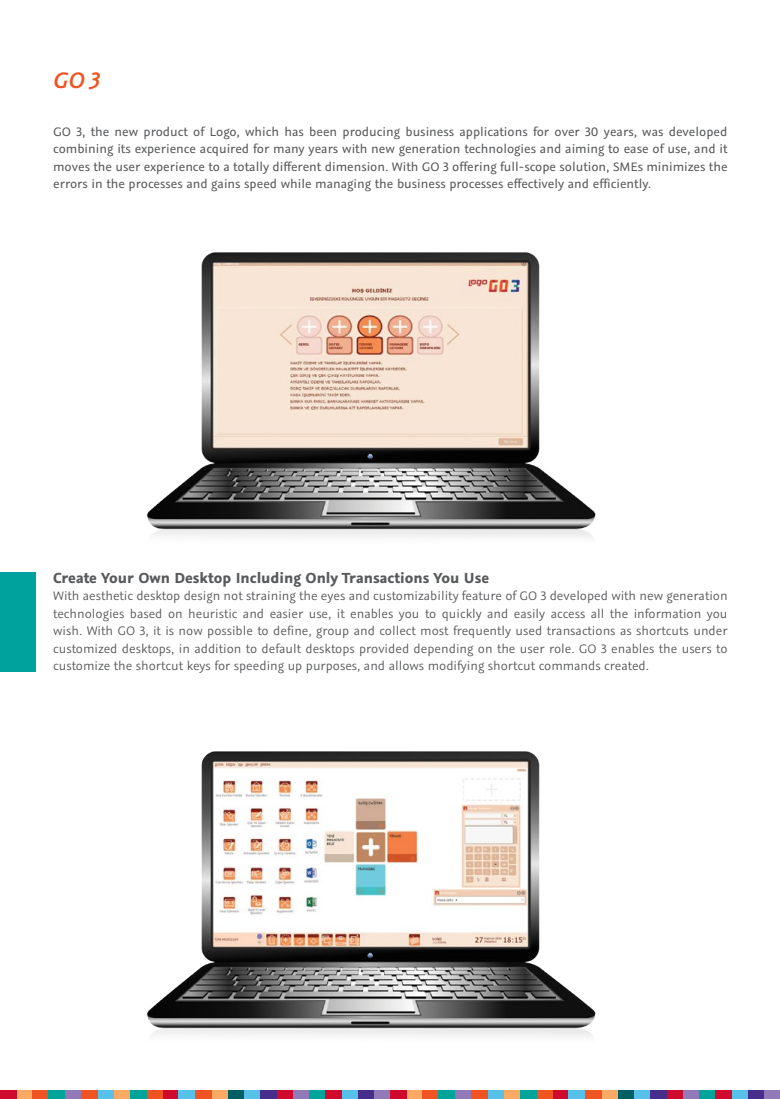
<style>
.page{position:relative;width:780px;height:1099px;background:#fff}
.page>*{position:absolute;margin:0;border:0;box-sizing:border-box;transform-origin:0 0}
.t1{font:italic 25px "Graublau Sans Smbold";color:#f05423}
.t2{font:700 16.25px "Graublau Sans";color:#58595b}
.t3{font:13.75px/17.5px "Graublau Sans";color:#58595b;text-align:justify}
.t4{font:13.75px/17.5px "Graublau Sans";color:#58595b;text-align:justify}
</style>
<div class="page">
<img style="left:146px;top:252px;width:450px;height:286px">
<div style="left:0;top:572px;width:35px;height:99px;background:#00a29d"></div>
<div style="left:16px;top:1090px;width:17px;height:8px;background:#faaa64"></div>
<div style="left:33px;top:1090px;width:16px;height:8px;background:#f05423"></div>
<div style="left:65px;top:1090px;width:16px;height:8px;background:#9279b7"></div>
<div style="left:162px;top:1090px;width:17px;height:8px;background:#d00a2c"></div>
<div style="left:309px;top:1090px;width:16px;height:8px;background:#00a49a"></div>
<div style="left:374px;top:1090px;width:16px;height:8px;background:#9279b7"></div>
<div style="left:357px;top:1090px;width:17px;height:8px;background:#472d8c"></div>
<div style="left:341px;top:1090px;width:16px;height:8px;background:#58c1e9"></div>
<div style="left:325px;top:1090px;width:16px;height:8px;background:#d00a2c"></div>
<div style="left:292px;top:1090px;width:17px;height:8px;background:#9279b7"></div>
<div style="left:276px;top:1090px;width:16px;height:8px;background:#d00a2c"></div>
<div style="left:260px;top:1090px;width:16px;height:8px;background:#472d8c"></div>
<div style="left:244px;top:1090px;width:16px;height:8px;background:#58c1e9"></div>
<div style="left:227px;top:1090px;width:17px;height:8px;background:#005f62"></div>
<div style="left:211px;top:1090px;width:16px;height:8px;background:#faaa64"></div>
<div style="left:195px;top:1090px;width:16px;height:8px;background:#f05423"></div>
<div style="left:179px;top:1090px;width:16px;height:8px;background:#58c1e9"></div>
<div style="left:146px;top:1090px;width:16px;height:8px;background:#f05423"></div>
<div style="left:130px;top:1090px;width:16px;height:8px;background:#00a49a"></div>
<div style="left:114px;top:1090px;width:16px;height:8px;background:#faaa64"></div>
<div style="left:98px;top:1090px;width:16px;height:8px;background:#58c1e9"></div>
<div style="left:81px;top:1090px;width:17px;height:8px;background:#f05423"></div>
<div style="left:0;top:1090px;width:16px;height:8px;background:#d00a2c"></div>
<div style="left:49px;top:1090px;width:16px;height:8px;background:#00a49a"></div>
<div style="left:406px;top:1090px;width:16px;height:8px;background:#faaa64"></div>
<div style="left:422px;top:1090px;width:17px;height:8px;background:#f05423"></div>
<div style="left:455px;top:1090px;width:16px;height:8px;background:#9279b7"></div>
<div style="left:552px;top:1090px;width:16px;height:8px;background:#d00a2c"></div>
<div style="left:698px;top:1090px;width:17px;height:8px;background:#00a49a"></div>
<div style="left:763px;top:1090px;width:17px;height:8px;background:#9279b7"></div>
<div style="left:747px;top:1090px;width:16px;height:8px;background:#472d8c"></div>
<div style="left:731px;top:1090px;width:16px;height:8px;background:#58c1e9"></div>
<div style="left:715px;top:1090px;width:16px;height:8px;background:#d00a2c"></div>
<div style="left:682px;top:1090px;width:16px;height:8px;background:#9279b7"></div>
<div style="left:666px;top:1090px;width:16px;height:8px;background:#d00a2c"></div>
<div style="left:650px;top:1090px;width:16px;height:8px;background:#472d8c"></div>
<div style="left:633px;top:1090px;width:17px;height:8px;background:#58c1e9"></div>
<div style="left:617px;top:1090px;width:16px;height:8px;background:#005f62"></div>
<div style="left:601px;top:1090px;width:16px;height:8px;background:#faaa64"></div>
<div style="left:585px;top:1090px;width:16px;height:8px;background:#f05423"></div>
<div style="left:568px;top:1090px;width:17px;height:8px;background:#58c1e9"></div>
<div style="left:536px;top:1090px;width:16px;height:8px;background:#f05423"></div>
<div style="left:520px;top:1090px;width:16px;height:8px;background:#00a49a"></div>
<div style="left:504px;top:1090px;width:16px;height:8px;background:#faaa64"></div>
<div style="left:487px;top:1090px;width:17px;height:8px;background:#58c1e9"></div>
<div style="left:471px;top:1090px;width:16px;height:8px;background:#f05423"></div>
<div style="left:390px;top:1090px;width:16px;height:8px;background:#d00a2c"></div>
<div style="left:439px;top:1090px;width:16px;height:8px;background:#00a49a"></div>
<img style="left:146px;top:751px;width:450px;height:286px">
<h1 class="t1" style="left:53px;top:64px;width:49px">GO 3</h1>
<p class="t4" style="left:53px;top:123px;width:676px">GO 3, the new product of Logo, which has been producing business applications for over 30 years, was developed combining its experience acquired for many years with new generation technologies and aiming to ease of use, and it moves the user experience to a totally different dimension. With GO 3 offering full-scope solution, SMEs minimizes the errors in the processes and gains speed while managing the business processes effectively and efficiently.</p>
<p class="t2" style="left:53px;top:567px;width:437px">Create Your Own Desktop Including Only Transactions You Use</p>
<p class="t3" style="left:53px;top:587px;width:676px">With aesthetic desktop design not straining the eyes and customizability feature of GO 3 developed with new generation technologies based on heuristic and easier use, it enables you to quickly and easily access all the information you wish. With GO 3, it is now possible to define, group and collect most frequently used transactions as shortcuts under customized desktops, in addition to default desktops provided depending on the user role. GO 3 enables the users to customize the shortcut keys for speeding up purposes, and allows modifying shortcut commands created.</p>
</div>
